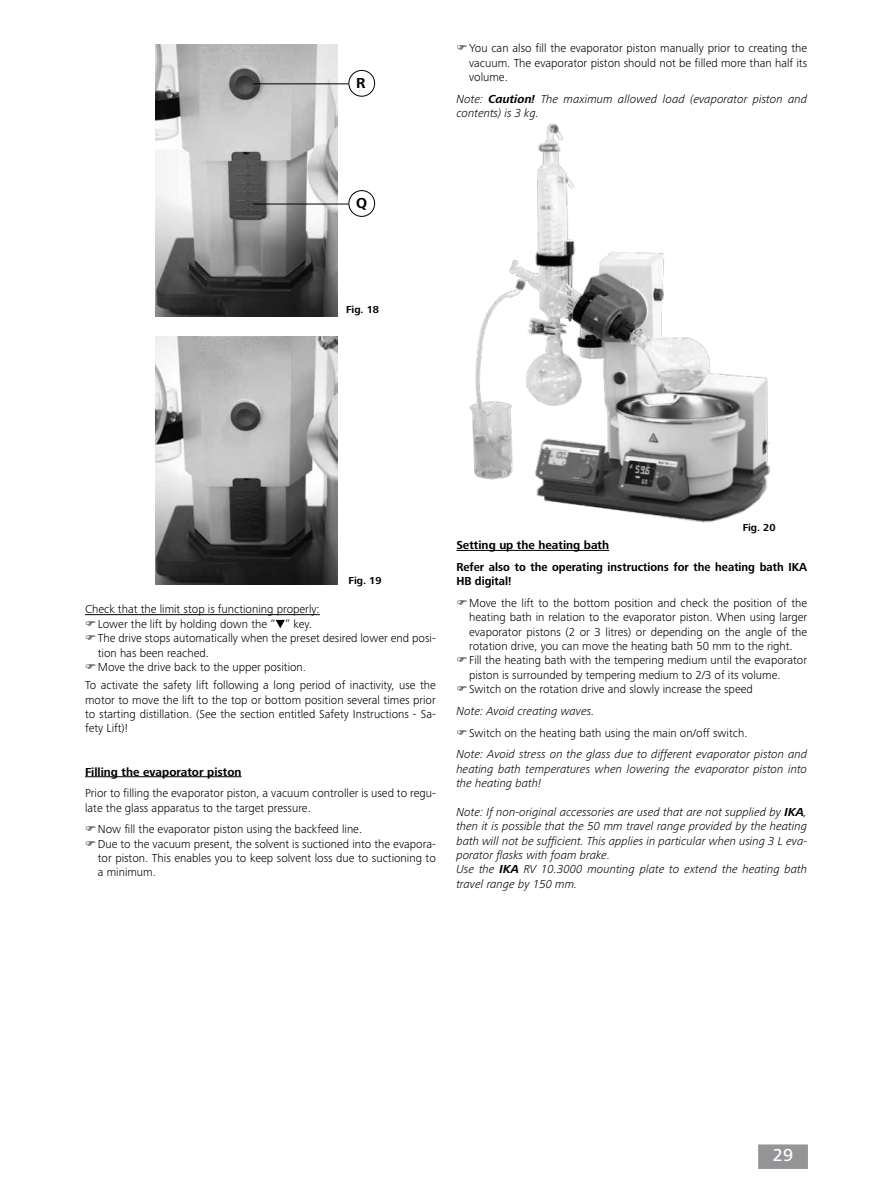
<style>
.page{position:relative;width:893px;height:1187px;background:#fff}
.page>*{position:absolute;margin:0;border:0;box-sizing:border-box;transform-origin:0 0}
.t1{font:500 18px "Frutiger Next IKA";color:#fff}
.t2{font:700 15px "Frutiger Next IKA";color:#000}
.t3{font:300 12px/14.4px "Frutiger Next IKA";color:#000}
.t4{font:italic 300 12px/14.4px "Frutiger Next IKA";color:#000}
.t5{font:700 12px/21.6px "Frutiger Next IKA";color:#000}
.t6{font:700 12px "Frutiger Next IKA";color:#000;scale:.95 1}
.t7{font:700 10.5px "Frutiger Next IKA";color:#000}
.s1{font-weight:700}
</style>
<div class="page">
<div style="left:758px;top:1144px;width:50px;height:24px;background:#959497;border:2px solid #68676b"></div>
<hr style="left:85px;top:614px;width:235px;height:1px;background:#000">
<hr style="left:85px;top:776px;width:157px;height:1px;background:#000">
<hr style="left:456px;top:550px;width:153px;height:1px;background:#000">
<img style="left:156px;top:44px;width:181px;height:272px">
<div style="left:349px;top:190px;width:26px;height:27px;border:1px solid #000;border-radius:50%"></div>
<hr style="left:253px;top:204px;width:96px;height:1px;background:#000">
<div style="left:349px;top:70px;width:26px;height:26px;border:1px solid #000;border-radius:50%"></div>
<hr style="left:253px;top:84px;width:96px;height:1px;background:#000">
<img style="left:156px;top:336px;width:181px;height:248px">
<svg style="left:276px;top:620px;width:9px;height:8px"></svg>
<img style="left:469px;top:123px;width:301px;height:400px">
<p class="t2" style="left:356px;top:75px;width:11px">R</p>
<p class="t2" style="left:356px;top:195px;width:12px">Q</p>
<p class="t7" style="left:346px;top:303px;width:34px">Fig. 18</p>
<p class="t3" style="left:469px;top:41px;width:340px;text-align:justify">You can also fill the evaporator piston manually prior to creating the vacuum. The evaporator piston should not be filled more than half its volume.</p>
<p class="t4" style="left:456px;top:91px;width:352px">Note: <span class="s1">Caution!</span> The maximum allowed load (evaporator piston and contents) is 3 kg.</p>
<p class="t7" style="left:349px;top:574px;width:34px">Fig. 19</p>
<p class="t3" style="left:98px;top:602px;width:340px;text-indent:-13px">Check that the limit stop is functioning properly:<br>Lower the lift by holding down the “ ” key.<br>The drive stops automatically when the preset desired lower end posi&shy;tion has been reached.<br>Move the drive back to the upper position.</p>
<p class="t3" style="left:85px;top:677px;width:352px;text-align:justify">To activate the safety lift following a long period of inactivity, use the motor to move the lift to the top or bottom position several times prior to starting distillation. (See the section entitled Safety Instructions - Sa&shy;fety Lift)!</p>
<p class="t5" style="left:85px;top:761px;width:158px">Filling the evaporator piston</p>
<p class="t3" style="left:85px;top:785px;width:352px">Prior to filling the evaporator piston, a vacuum controller is used to regu&shy;late the glass apparatus to the target pressure.</p>
<p class="t3" style="left:98px;top:821px;width:340px">Now fill the evaporator piston using the backfeed line.<br>Due to the vacuum present, the solvent is suctioned into the evapora&shy;tor piston. This enables you to keep solvent loss due to suctioning to a minimum.</p>
<p class="t7" style="left:743px;top:521px;width:34px">Fig. 20</p>
<p class="t5" style="left:456px;top:534px;width:352px">Setting up the heating bath<br>Refer also to the operating instructions for the heating bath IKA</p>
<p class="t6" style="left:456px;top:574px;width:59px">HB digital!</p>
<p class="t3" style="left:469px;top:595px;width:340px">Move the lift to the bottom position and check the position of the heating bath in relation to the evaporator piston. When using larger evaporator pistons (2 or 3 litres) or depending on the angle of the rotation drive, you can move the heating bath 50 mm to the right.<br>Fill the heating bath with the tempering medium until the evaporator piston is surrounded by tempering medium to 2/3 of its volume.<br>Switch on the rotation drive and slowly increase the speed</p>
<p class="t4" style="left:456px;top:703px;width:140px">Note: Avoid creating waves.</p>
<p class="t3" style="left:469px;top:725px;width:280px">Switch on the heating bath using the main on/off switch.</p>
<p class="t4" style="left:456px;top:746px;width:352px;text-align:justify">Note: Avoid stress on the glass due to different evaporator piston and heating bath temperatures when lowering the evaporator piston into the heating bath!</p>
<p class="t4" style="left:456px;top:804px;width:352px">Note: If non-original accessories are used that are not supplied by <span class="s1">IKA</span>, then it is possible that the 50 mm travel range provided by the heating bath will not be sufficient. This applies in particular when using 3 L eva&shy;porator flasks with foam brake.<br>Use the <span class="s1">IKA</span> RV 10.3000 mounting plate to extend the heating bath travel range by 150 mm.</p>
<h1 class="t1" style="left:773px;top:1144px;width:22px">29</h1>
</div>
